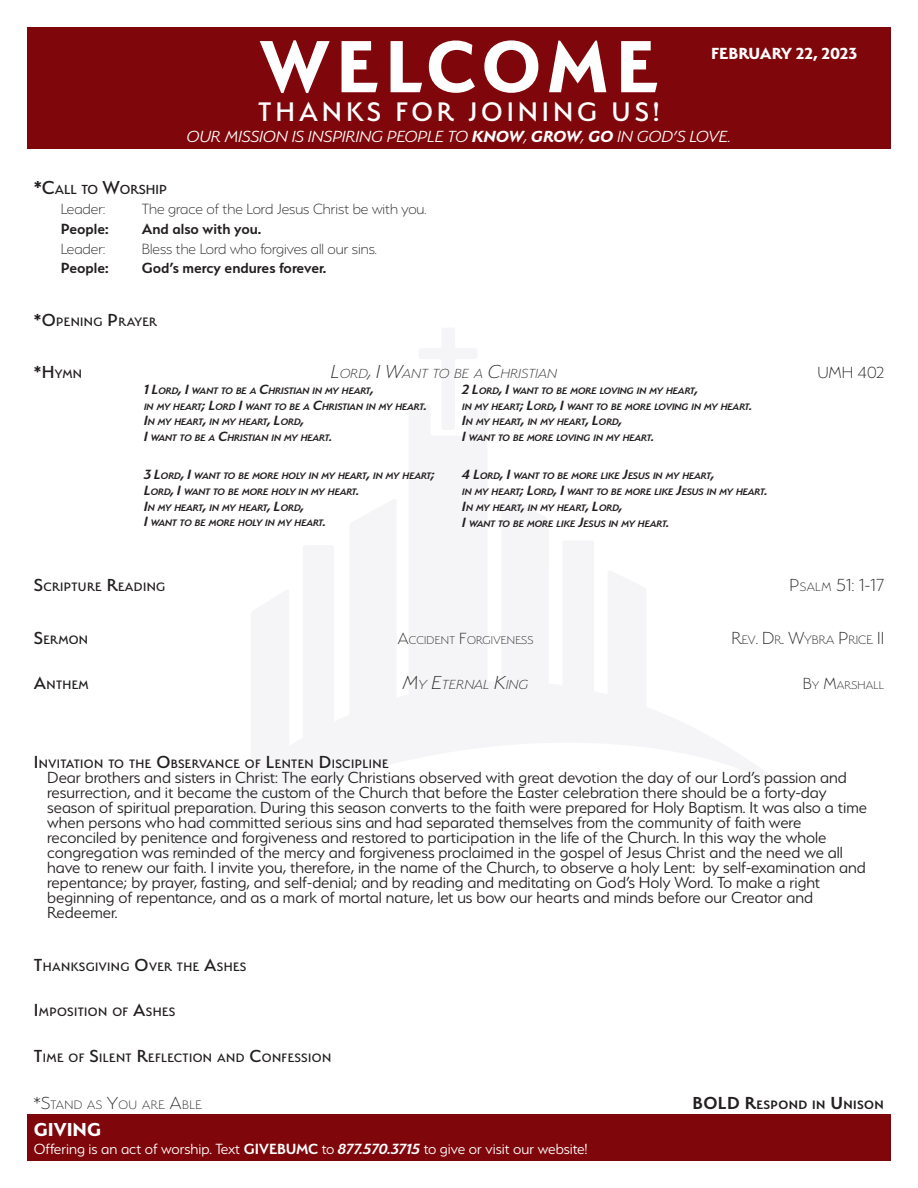
<style>
.page{position:relative;width:918px;height:1188px;background:#fff}
.page>*{position:absolute;margin:0;border:0;box-sizing:border-box;transform-origin:0 0}
.Main{font:700 82.5px "Serenity";letter-spacing:.07em;color:#fff}
.Secondary{font:500 30px "Serenity";letter-spacing:.13em;color:#fff}
.GIVE_SHARE{font:700 21px "Serenity";color:#fff}
.Order{font:200 19.5px "Serenity";color:#231f20}
.Reponses{font:300 18px/15px "Serenity";color:#231f20}
.Secondary-2{font:italic 300 18px "Serenity";color:#fff}
.GIVE_SHARE-2{font:700 18px "Serenity";color:#fff}
.Order-2{font:200 18px "Serenity";letter-spacing:-.005em;color:#231f20}
.Call_to_Worship{font:200 16.5px "Serenity";color:#231f20}
.Body_Text{font:300 16.5px "Serenity";color:#fff}
.Call_to_Worship-2{font:600 16.5px "Serenity";color:#231f20}
.Order-3{font:italic 200 14.7px "Serenity";letter-spacing:.015em;color:#231f20}
.t1{font:500 14.7px "Serenity";color:#231f20}
.Order-4{font:500 13.65px "Serenity";letter-spacing:.03em;color:#231f20}
.Order-5{font:200 13.65px "Serenity";letter-spacing:.015em;color:#231f20}
.Order-6{font:600 13.65px "Serenity";letter-spacing:.03em;color:#231f20}
.Order-7{font:200 12.6px "Serenity";letter-spacing:.015em;color:#231f20}
.Order-8{font:italic 600 10.5px "Serenity";letter-spacing:-.015em;color:#231f20}
.s1{font-weight:700}
.s2{font-size:21px}
.s3{font-size:19.5px}
.s4{font-size:15px}
.s5{font-size:13.65px}
.s6{font-size:18px}
.s7{font-weight:600}
.s8{font-weight:600;font-style:italic}
</style>
<div class="page">
<div style="left:27px;top:27px;width:864px;height:121px;background:#7f060a"></div>
<div style="left:27px;top:1114px;width:864px;height:47px;background:#7f060a"></div>
<p class="Main" style="left:260px;top:20px;width:400px">WELCOME</p>
<p class="Secondary" style="left:258px;top:95px;width:403px">THANKS FOR JOINING US!</p>
<p class="Secondary-2" style="left:187px;top:127px;width:546px">OUR MISSION IS INSPIRING PEOPLE TO <span class="s1">KNOW</span>, <span class="s1">GROW</span>, <span class="s1">GO</span> IN GOD’S LOVE.</p>
<p class="GIVE_SHARE-2" style="left:711px;top:43px;width:147px">FEBRUARY 22, 2023</p>
<p class="t1" style="left:34px;top:182px;width:135px"><span class="s2">*C</span>ALL TO <span class="s2">W</span>ORSHIP</p>
<p class="Call_to_Worship" style="left:61px;top:201px;width:46px">Leader:</p>
<p class="Call_to_Worship" style="left:142px;top:201px;width:286px">The grace of the Lord Jesus Christ be with you.</p>
<p class="Call_to_Worship-2" style="left:61px;top:220px;width:49px">People:</p>
<p class="Call_to_Worship-2" style="left:142px;top:220px;width:121px">And also with you.</p>
<p class="Call_to_Worship" style="left:61px;top:240px;width:46px">Leader:</p>
<p class="Call_to_Worship" style="left:142px;top:240px;width:237px">Bless the Lord who forgives all our sins.</p>
<p class="Call_to_Worship-2" style="left:61px;top:259px;width:49px">People:</p>
<p class="Call_to_Worship-2" style="left:142px;top:259px;width:186px">God’s mercy endures forever.</p>
<p class="Order-4" style="left:34px;top:314px;width:125px"><span class="s3">*O</span>PENING <span class="s3">P</span>RAYER</p>
<p class="Order-4" style="left:34px;top:367px;width:50px"><span class="s3">*H</span>YMN</p>
<p class="Order-3" style="left:331px;top:366px;width:228px"><span class="s2">L</span>ORD<span class="s2">, I W</span>ANT TO BE A <span class="s2">C</span>HRISTIAN</p>
<p class="Order-2" style="left:818px;top:364px;width:68px">UMH 402</p>
<p class="Order-8" style="left:144px;top:385px;width:232px"><span class="s4">1 L</span>ORD<span class="s4">, I</span> WANT TO BE A <span class="s4">C</span>HRISTIAN IN MY HEART<span class="s4">,</span></p>
<p class="Order-8" style="left:144px;top:401px;width:285px">IN MY HEART<span class="s4">; L</span>ORD <span class="s4">I</span> WANT TO BE A <span class="s4">C</span>HRISTIAN IN MY HEART<span class="s4">.</span></p>
<p class="Order-8" style="left:144px;top:416px;width:162px"><span class="s4">I</span>N MY HEART<span class="s4">,</span> IN MY HEART<span class="s4">, L</span>ORD<span class="s4">,</span></p>
<p class="Order-8" style="left:144px;top:432px;width:190px"><span class="s4">I</span> WANT TO BE A <span class="s4">C</span>HRISTIAN IN MY HEART<span class="s4">.</span></p>
<p class="Order-8" style="left:144px;top:470px;width:293px"><span class="s4">3 L</span>ORD<span class="s4">, I</span> WANT TO BE MORE HOLY IN MY HEART<span class="s4">,</span> IN MY HEART<span class="s4">;</span></p>
<p class="Order-8" style="left:144px;top:486px;width:217px"><span class="s4">L</span>ORD<span class="s4">, I</span> WANT TO BE MORE HOLY IN MY HEART<span class="s4">.</span></p>
<p class="Order-8" style="left:144px;top:502px;width:162px"><span class="s4">I</span>N MY HEART<span class="s4">,</span> IN MY HEART<span class="s4">, L</span>ORD<span class="s4">,</span></p>
<p class="Order-8" style="left:144px;top:517px;width:184px"><span class="s4">I</span> WANT TO BE MORE HOLY IN MY HEART<span class="s4">.</span></p>
<p class="Order-8" style="left:462px;top:385px;width:238px"><span class="s4">2 L</span>ORD<span class="s4">, I</span> WANT TO BE MORE LOVING IN MY HEART<span class="s4">,</span></p>
<p class="Order-8" style="left:462px;top:401px;width:292px">IN MY HEART<span class="s4">; L</span>ORD<span class="s4">, I</span> WANT TO BE MORE LOVING IN MY HEART<span class="s4">.</span></p>
<p class="Order-8" style="left:462px;top:416px;width:162px"><span class="s4">I</span>N MY HEART<span class="s4">,</span> IN MY HEART<span class="s4">, L</span>ORD<span class="s4">,</span></p>
<p class="Order-8" style="left:462px;top:432px;width:194px"><span class="s4">I</span> WANT TO BE MORE LOVING IN MY HEART<span class="s4">.</span></p>
<p class="Order-8" style="left:462px;top:470px;width:254px"><span class="s4">4 L</span>ORD<span class="s4">, I</span> WANT TO BE MORE LIKE <span class="s4">J</span>ESUS IN MY HEART<span class="s4">,</span></p>
<p class="Order-8" style="left:462px;top:486px;width:307px">IN MY HEART<span class="s4">; L</span>ORD<span class="s4">, I</span> WANT TO BE MORE LIKE <span class="s4">J</span>ESUS IN MY HEART<span class="s4">.</span></p>
<p class="Order-8" style="left:462px;top:502px;width:162px"><span class="s4">I</span>N MY HEART<span class="s4">,</span> IN MY HEART<span class="s4">, L</span>ORD<span class="s4">,</span></p>
<p class="Order-8" style="left:462px;top:518px;width:209px"><span class="s4">I</span> WANT TO BE MORE LIKE <span class="s4">J</span>ESUS IN MY HEART<span class="s4">.</span></p>
<p class="Order-4" style="left:34px;top:580px;width:133px"><span class="s3">S</span>CRIPTURE <span class="s3">R</span>EADING</p>
<p class="Order" style="left:790px;top:575px;width:96px">P<span class="s5">SALM</span> 51: 1-17</p>
<p class="Order-4" style="left:34px;top:632px;width:56px"><span class="s3">S</span>ERMON</p>
<p class="Order-7" style="left:398px;top:633px;width:137px"><span class="s6">A</span>CCIDENT <span class="s6">F</span>ORGIVENESS</p>
<p class="Order-5" style="left:731px;top:633px;width:149px"><span class="s3">R</span>EV<span class="s3">. D</span> R<span class="s3">. W</span>YBRA <span class="s3">P</span>RICE <span class="s3">II</span></p>
<p class="Order-4" style="left:34px;top:678px;width:56px"><span class="s3">A</span>NTHEM</p>
<p class="Order-3" style="left:403px;top:677px;width:127px"><span class="s2">M</span>Y <span class="s2">E</span>TERNAL <span class="s2">K</span>ING</p>
<p class="Order-7" style="left:803px;top:679px;width:83px"><span class="s6">B</span>Y <span class="s6">M</span>ARSHALL</p>
<p class="Order-4" style="left:34px;top:757px;width:356px"><span class="s3">I</span> NVITATION TO THE <span class="s3">O</span>BSERVANCE OF <span class="s3">L</span>ENTEN <span class="s3">D</span> ISCIPLINE</p>
<p class="Reponses" style="left:47px;top:770px;width:821px">Dear brothers and sisters in Christ: The early Christians observed with great devotion the day of our Lord’s passion and resurrection, and it became the custom of the Church that before the Easter celebration there should be a forty-day season of spiritual preparation. During this season converts to the faith were prepared for Holy Baptism. It was also a time when persons who had committed serious sins and had separated themselves from the community of faith were</p>
<p class="Reponses" style="left:47px;top:830px;width:781px">reconciled by penitence and forgiveness and restored to participation in the life of the Church. In this way the whole</p>
<p class="Reponses" style="left:47px;top:845px;width:820px">congregation was reminded of the mercy and forgiveness proclaimed in the gospel of Jesus Christ and the need we all have to renew our faith. I invite you, therefore, in the name of the Church, to observe a holy Lent: by self-examination and repentance; by prayer, fasting, and self-denial; and by reading and meditating on God’s Holy Word. To make a right</p>
<p class="Reponses" style="left:47px;top:890px;width:767px">beginning of repentance, and as a mark of mortal nature, let us bow our hearts and minds before our Creator and<br>Redeemer.</p>
<p class="Order-4" style="left:34px;top:959px;width:214px"><span class="s3">T</span>HANKSGIVING <span class="s3">O</span>VER THE <span class="s3">A</span>SHES</p>
<p class="Order-4" style="left:34px;top:1005px;width:143px"><span class="s3">I</span> MPOSITION OF <span class="s3">A</span>SHES</p>
<p class="Order-4" style="left:34px;top:1051px;width:299px"><span class="s3">T</span>IME OF <span class="s3">S</span>ILENT <span class="s3">R</span>EFLECTION AND <span class="s3">C</span>ONFESSION</p>
<p class="Order-5" style="left:33px;top:1097px;width:170px"><span class="s3">*S</span>TAND AS <span class="s3">Y</span>OU ARE <span class="s3">A</span>BLE</p>
<p class="Order-6" style="left:693px;top:1097px;width:193px"><span class="s3">BOLD R</span>ESPOND IN <span class="s3">U</span>NISON</p>
<p class="GIVE_SHARE" style="left:34px;top:1118px;width:69px">GIVING</p>
<p class="Body_Text" style="left:34px;top:1141px;width:556px">Offering is an act of worship. Text <span class="s7">GIVEBUMC</span> to <span class="s8">877.570.3715</span> to give or visit our website!</p>
</div>
